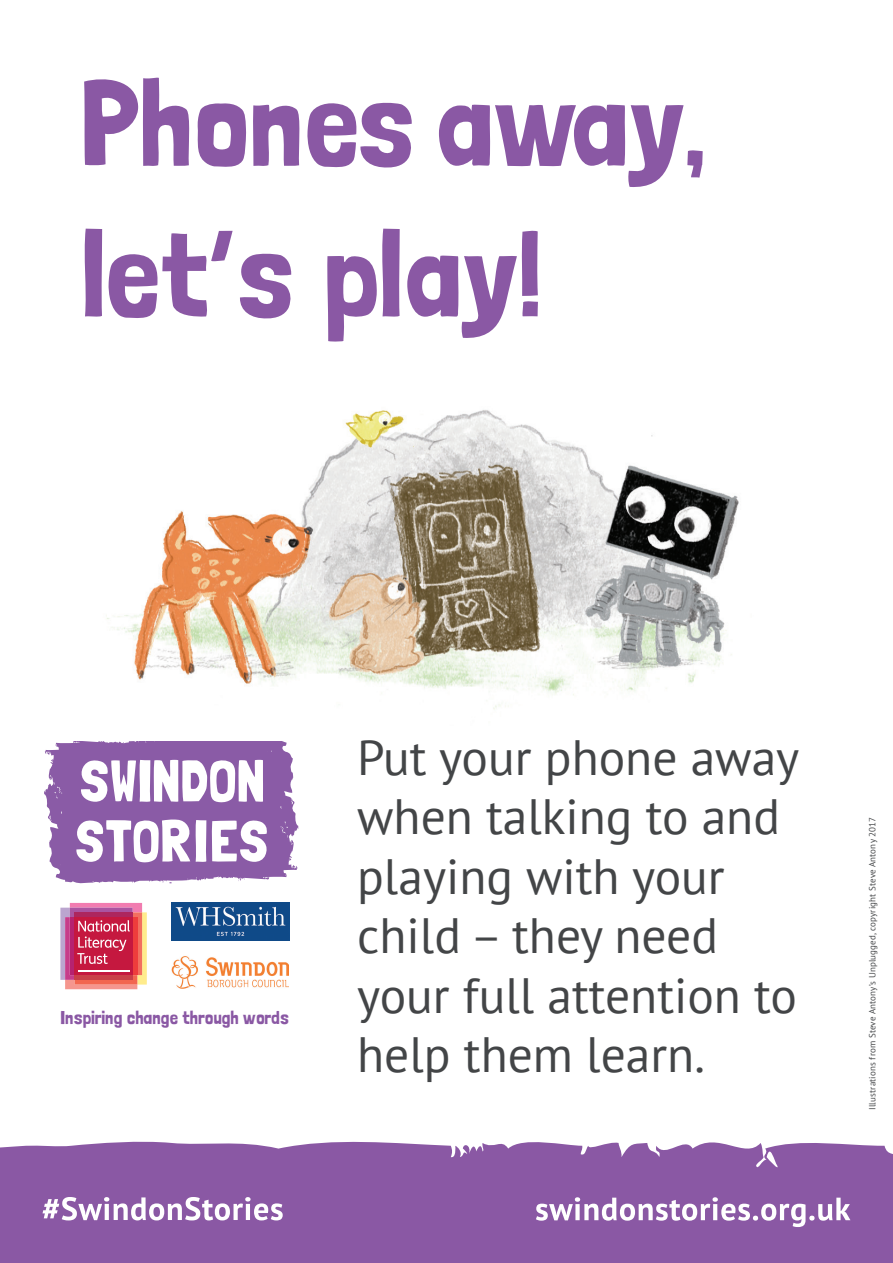
<style>
.page{position:relative;width:893px;height:1263px;background:#fff}
.page>*{position:absolute;margin:0;border:0;box-sizing:border-box;transform-origin:0 0}
.Poster_text{font:120.75px "Londrina Solid";color:#8a58a4}
.t1{font:58.65px/60.1px "Londrina Solid";color:#fff}
.Poster_text-2{font:49.5px/59.4px "PT Sans";color:#434547}
.t2{font:18.45px "Londrina Solid";color:#8a58a4}
.t3{font:8.93px "PT Sans";letter-spacing:.02em;color:#434547}
</style>
<div class="page">
<img style="left:106px;top:410px;width:633px;height:300px">
<svg style="left:44px;top:741px;width:254px;height:143px;background:#9368ad"></svg>
<svg style="left:60px;top:903px;width:87px;height:86px;background:#d45b74"></svg>
<hr style="left:78px;top:970px;width:52px;height:1px;background:#fff">
<img style="left:172px;top:903px;width:118px;height:38px">
<img style="left:172px;top:956px;width:116px;height:32px">
<div style="left:0;top:1141px;width:893px;height:122px;background:#8a58a4"></div>
<svg style="left:536px;top:1197px;width:314px;height:30px"></svg>
<svg style="left:43px;top:1197px;width:240px;height:23px"></svg>
<p class="Poster_text" style="left:81px;top:52px;width:627px">Phones away,</p>
<p class="Poster_text" style="left:81px;top:203px;width:463px">let’s play!</p>
<p class="t1" style="left:73px;top:750px;width:197px">SWINDON<br>STORIES</p>
<p class="t2" style="left:60px;top:1007px;width:230px">Inspiring change through words</p>
<p class="Poster_text-2" style="left:357px;top:727px;width:444px">Put your phone away when talking to and playing with your child – they need your full attention to help them learn.</p>
<p class="t3" style="left:867px;top:1110px;width:295px;rotate:-90deg">Illustrations from Steve Antony’s Unplugged, copyright Steve Antony 2017</p>
</div>
